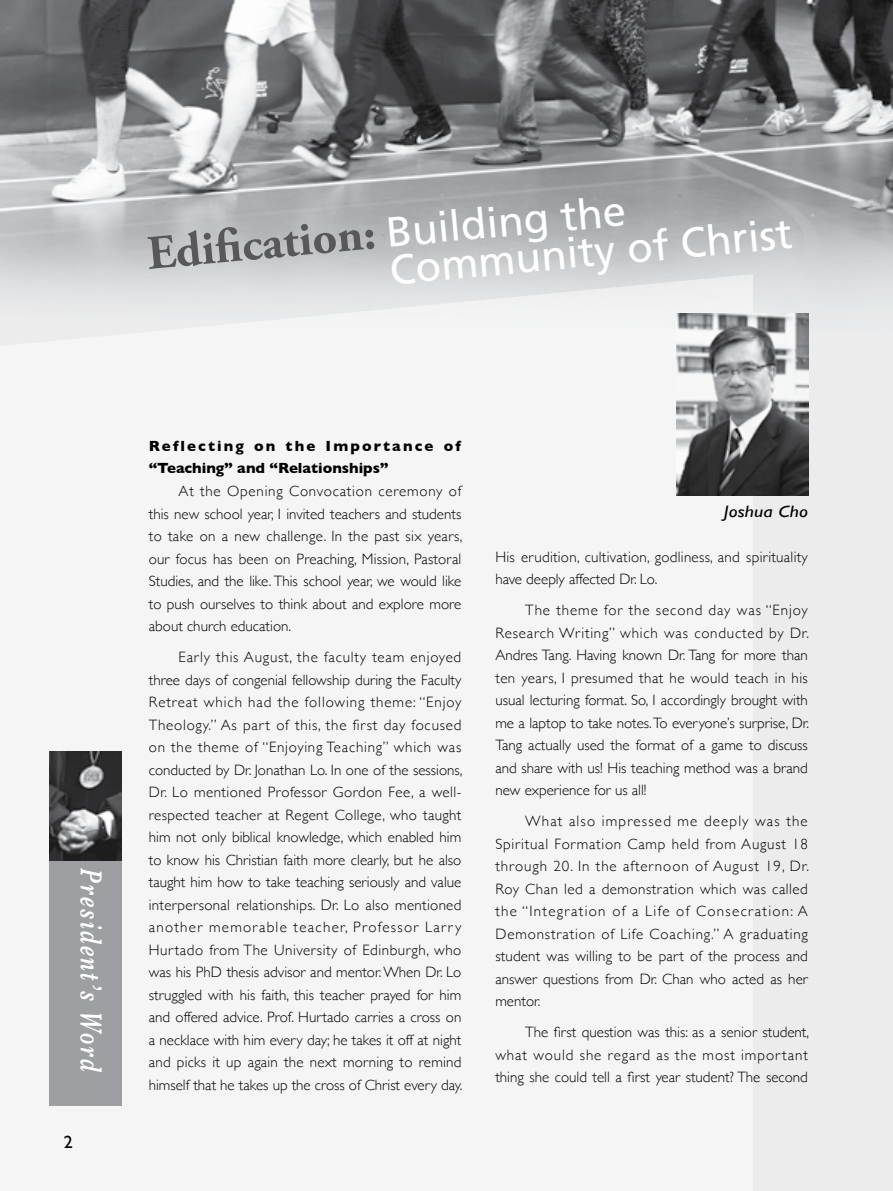
<style>
.page{position:relative;width:893px;height:1191px;background:#fff}
.page>*{position:absolute;margin:0;border:0;box-sizing:border-box;transform-origin:0 0}
.t1{font:700 48px "Adobe Garamond Pro";color:#58585b}
.t2{font:42px "Frutiger";color:#fff}
.t3{font:italic 600 31.5px "Baskerville";letter-spacing:.1em;color:#fff;scale:.7 1}
.t4{font:18px "Gill Sans";color:#000}
.t5{font:italic 16.5px "Gill Sans";letter-spacing:.005em;color:#000;scale:1.2 1}
.t6{font:300 15px/22.5px "Gill Sans";color:#000;text-align:justify}
.t7{font:300 15px/22.5px "Gill Sans";letter-spacing:.02em;color:#000}
.t8{font:700 15px/22.5px "Gill Sans";letter-spacing:.125em;color:#000}
.s1{font-family:"Frutiger";font-weight:400;font-size:42px;color:#fff}
</style>
<div class="page">
<img style="left:0;top:0;width:893px;height:1191px">
<div style="left:0;top:274px;width:753px;height:917px;background:#f5f5f5"></div>
<img style="left:676px;top:313px;width:133px;height:182px">
<div style="left:49px;top:752px;width:72px;height:354px;background:#9d9fa2"></div>
<img style="left:49px;top:752px;width:72px;height:108px">
<h1 class="t1" style="left:145px;top:225px;width:482px;rotate:-5deg">Edifi cation: <span class="s1">Building the</span></h1>
<h2 class="t2" style="left:388px;top:245px;width:405px;rotate:-5deg">Community of Christ</h2>
<h3 class="t3" style="left:112px;top:868px;width:292px;rotate:90deg">President’s Word</h3>
<p class="t4" style="left:64px;top:1131px;width:10px">2</p>
<p class="t8" style="left:149px;top:434px;width:314px">Reflecting on the Importance of “Teaching” and “Relationships”</p>
<p class="t6" style="left:149px;top:479px;width:315px;text-indent:30px">At the Opening Convocation ceremony of this new school year, I invited teachers and students to take on a new challenge. In the past six years, our focus has been on Preaching, Mission, Pastoral Studies, and the like. This school year, we would like to push ourselves to think about and explore more about church education.</p>
<p class="t6" style="left:149px;top:645px;width:315px;text-indent:30px">Early this August, the faculty team enjoyed three days of congenial fellowship during the Faculty Retreat which had the following theme: “Enjoy Theology.” As part of this, the first day focused on the theme of “Enjoying Teaching” which was conducted by Dr. Jonathan Lo. In one of the sessions, Dr. Lo mentioned Professor Gordon Fee, a well&shy;respected teacher at Regent College, who taught him not only biblical knowledge, which enabled him to know his Christian faith more clearly, but he also taught him how to take teaching seriously and value interpersonal relationships. Dr. Lo also mentioned another memorable teacher, Professor Larry Hurtado from The University of Edinburgh, who was his PhD thesis advisor and mentor. When Dr. Lo struggled with his faith, this teacher prayed for him and offered advice. Prof. Hurtado carries a cross on a necklace with him every day; he takes it off at night and picks it up again the next morning to remind himself that he takes up the cross of Christ every day.</p>
<p class="t5" style="left:724px;top:501px;width:71px">Joshua Cho</p>
<p class="t7" style="left:495px;top:545px;width:314px">His erudition, cultivation, godliness, and spirituality have deeply affected Dr. Lo.</p>
<p class="t6" style="left:495px;top:598px;width:315px;text-indent:30px">The theme for the second day was “Enjoy Research Writing” which was conducted by Dr.<br>Andres Tang. Having known Dr. Tang for more than ten years, I presumed that he would teach in his usual lecturing format. So, I accordingly brought with me a laptop to take notes. To everyone’s surprise, Dr.<br>Tang actually used the format of a game to discuss and share with us! His teaching method was a brand new experience for us all!</p>
<p class="t6" style="left:495px;top:809px;width:315px;text-indent:30px">What also impressed me deeply was the Spiritual Formation Camp held from August 18 through 20. In the afternoon of August 19, Dr.<br>Roy Chan led a demonstration which was called the “Integration of a Life of Consecration: A Demonstration of Life Coaching.” A graduating student was willing to be part of the process and answer questions from Dr. Chan who acted as her mentor.</p>
<p class="t6" style="left:495px;top:1020px;width:315px;text-indent:30px">The first question was this: as a senior student, what would she regard as the most important thing she could tell a first year student? The second</p>
</div>
